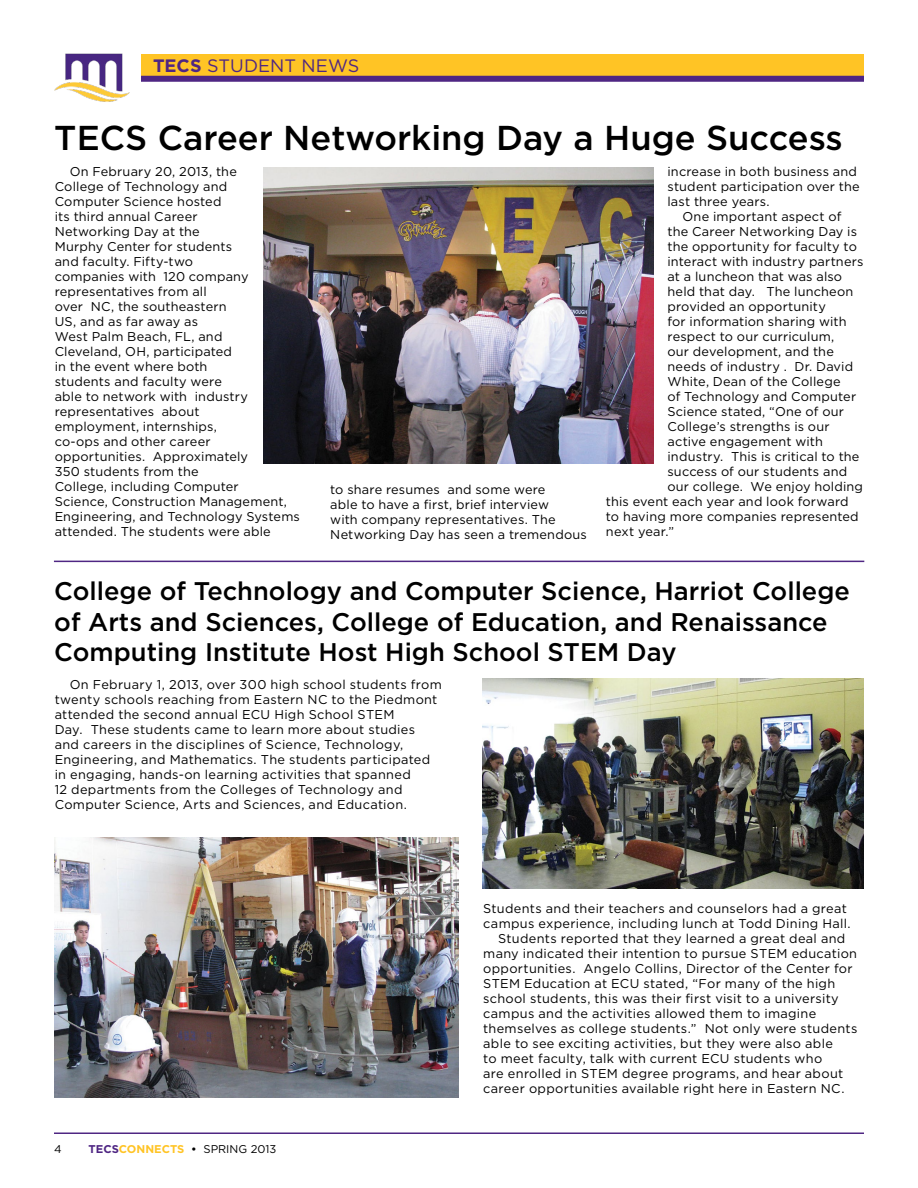
<style>
.page{position:relative;width:918px;height:1188px;background:#fff}
.page>*{position:absolute;margin:0;border:0;box-sizing:border-box;transform-origin:0 0}
.t1{font:500 34.5px "Gotham";color:#000}
.t2{font:500 25.5px/30.6px "Gotham";color:#000}
.t3{font:18px "Gotham";color:#4f2683}
.t4{font:12.75px/15px "Gotham";letter-spacing:.015em;color:#000}
.t5{font:11.25px "Gotham";color:#000}
.s1{font-weight:700}
.s2{font-weight:700;color:#4f2683}
.s3{font-weight:700;color:#ffc425}
.s4{font-weight:500}
</style>
<div class="page">
<hr style="left:54px;top:1132px;width:810px;height:2px;background:#4f2683">
<div style="left:141px;top:54px;width:723px;height:24px;background:#ffc425"></div>
<div style="left:141px;top:76px;width:723px;height:6px;background:#4f2683"></div>
<img style="left:54px;top:53px;width:75px;height:49px">
<img style="left:264px;top:167px;width:390px;height:296px">
<hr style="left:54px;top:561px;width:810px;height:1px;background:#4f2683">
<img style="left:482px;top:679px;width:382px;height:210px">
<img style="left:54px;top:837px;width:405px;height:260px">
<h3 class="t3" style="left:153px;top:56px;width:206px"><span class="s1">TECS</span> STUDENT N EWS</h3>
<h1 class="t1" style="left:54px;top:118px;width:790px">TECS Career N etworking Day a Huge Success</h1>
<p class="t4" style="left:55px;top:164px;width:247px;text-indent:15px">On February 20, 2013, the<br>College of Technology and<br>Computer Science hosted<br>its third annual Career<br>N etworking Day at the<br>Murphy Center for students<br>and faculty. Fifty-two<br>companies with 120 company representatives from all<br>over N C, the southeastern<br>US, and as far away as<br>West Palm Beach, FL, and<br>Cleveland, OH, participated<br>in the event where both<br>students and faculty were<br>able to network with industry representatives about<br>employment, internships,<br>co-ops and other career opportunities. Approximately<br>350 students from the<br>College, including Computer<br>Science, Construction Management,<br>Engineering, and Technology Systems attended. The students were able</p>
<p class="t4" style="left:330px;top:482px;width:258px">to share resumes and some were<br>able to have a first, brief interview<br>with company representatives. The<br>N etworking Day has seen a tremendous</p>
<p class="t4" style="left:668px;top:164px;width:194px">increase in both business and student participation over the last three years.</p>
<p class="t4" style="left:682px;top:209px;width:160px">One important aspect of</p>
<p class="t4" style="left:668px;top:224px;width:191px">the Career N etworking Day is</p>
<p class="t4" style="left:668px;top:239px;width:191px">the opportunity for faculty to</p>
<p class="t4" style="left:668px;top:254px;width:198px">interact with industry partners</p>
<p class="t4" style="left:668px;top:269px;width:176px">at a luncheon that was also</p>
<p class="t4" style="left:668px;top:284px;width:187px">held that day. The luncheon</p>
<p class="t4" style="left:668px;top:299px;width:160px">provided an opportunity</p>
<p class="t4" style="left:668px;top:314px;width:181px">for information sharing with</p>
<p class="t4" style="left:668px;top:329px;width:168px">respect to our curriculum,</p>
<p class="t4" style="left:668px;top:344px;width:168px">our development, and the</p>
<p class="t4" style="left:668px;top:359px;width:187px">needs of industry . Dr. David</p>
<p class="t4" style="left:668px;top:374px;width:175px">White, Dean of the College</p>
<p class="t4" style="left:668px;top:389px;width:190px">of Technology and Computer</p>
<p class="t4" style="left:668px;top:404px;width:178px">Science stated, “One of our</p>
<p class="t4" style="left:668px;top:419px;width:164px">College’s strengths is our</p>
<p class="t4" style="left:668px;top:434px;width:157px">active engagement with</p>
<p class="t4" style="left:668px;top:449px;width:194px">industry. This is critical to the</p>
<p class="t4" style="left:668px;top:464px;width:181px">success of our students and</p>
<p class="t4" style="left:668px;top:479px;width:197px">our college. We enjoy holding</p>
<p class="t4" style="left:606px;top:494px;width:244px">this event each year and look forward</p>
<p class="t4" style="left:606px;top:509px;width:254px">to having more companies represented</p>
<p class="t4" style="left:606px;top:524px;width:70px">next year.”</p>
<h2 class="t2" style="left:54px;top:575px;width:797px">College of Technology and Computer Science, Harriot College of Arts and Sciences, College of Education, and Renaissance<br>Computing Institute Host High School STEM Day</h2>
<p class="t4" style="left:55px;top:677px;width:389px;text-indent:15px">On February 1, 2013, over 300 high school students from twenty schools reaching from Eastern N C to the Piedmont attended the second annual ECU High School STEM<br>Day. These students came to learn more about studies and careers in the disciplines of Science, Technology, Engineering, and Mathematics. The students participated in engaging, hands-on learning activities that spanned<br>12 departments from the Colleges of Technology and Computer Science, Arts and Sciences, and Education.</p>
<p class="t5" style="left:54px;top:1142px;width:9px">4</p>
<p class="t5" style="left:89px;top:1142px;width:189px"><span class="s2">TECS</span><span class="s3">CONNECTs</span> <span class="s4">•</span> spring 2013</p>
<p class="t4" style="left:483px;top:901px;width:365px">Students and their teachers and counselors had a great</p>
<p class="t4" style="left:483px;top:916px;width:369px">campus experience, including lunch at Todd Dining Hall.</p>
<p class="t4" style="left:498px;top:931px;width:349px">Students reported that they learned a great deal and</p>
<p class="t4" style="left:483px;top:946px;width:375px">many indicated their intention to pursue STEM education</p>
<p class="t4" style="left:483px;top:961px;width:371px">opportunities. Angelo Collins, Director of the Center for</p>
<p class="t4" style="left:483px;top:976px;width:353px">STEM Education at ECU stated, “For many of the high</p>
<p class="t4" style="left:483px;top:991px;width:357px">school students, this was their first visit to a university</p>
<p class="t4" style="left:483px;top:1006px;width:335px">campus and the activities allowed them to imagine</p>
<p class="t4" style="left:483px;top:1021px;width:376px">themselves as college students.” N ot only were students</p>
<p class="t4" style="left:483px;top:1036px;width:351px">able to see exciting activities, but they were also able</p>
<p class="t4" style="left:483px;top:1051px;width:341px">to meet faculty, talk with current ECU students who</p>
<p class="t4" style="left:483px;top:1066px;width:362px">are enrolled in STEM degree programs, and hear about</p>
<p class="t4" style="left:483px;top:1081px;width:363px">career opportunities available right here in Eastern N C.</p>
</div>
